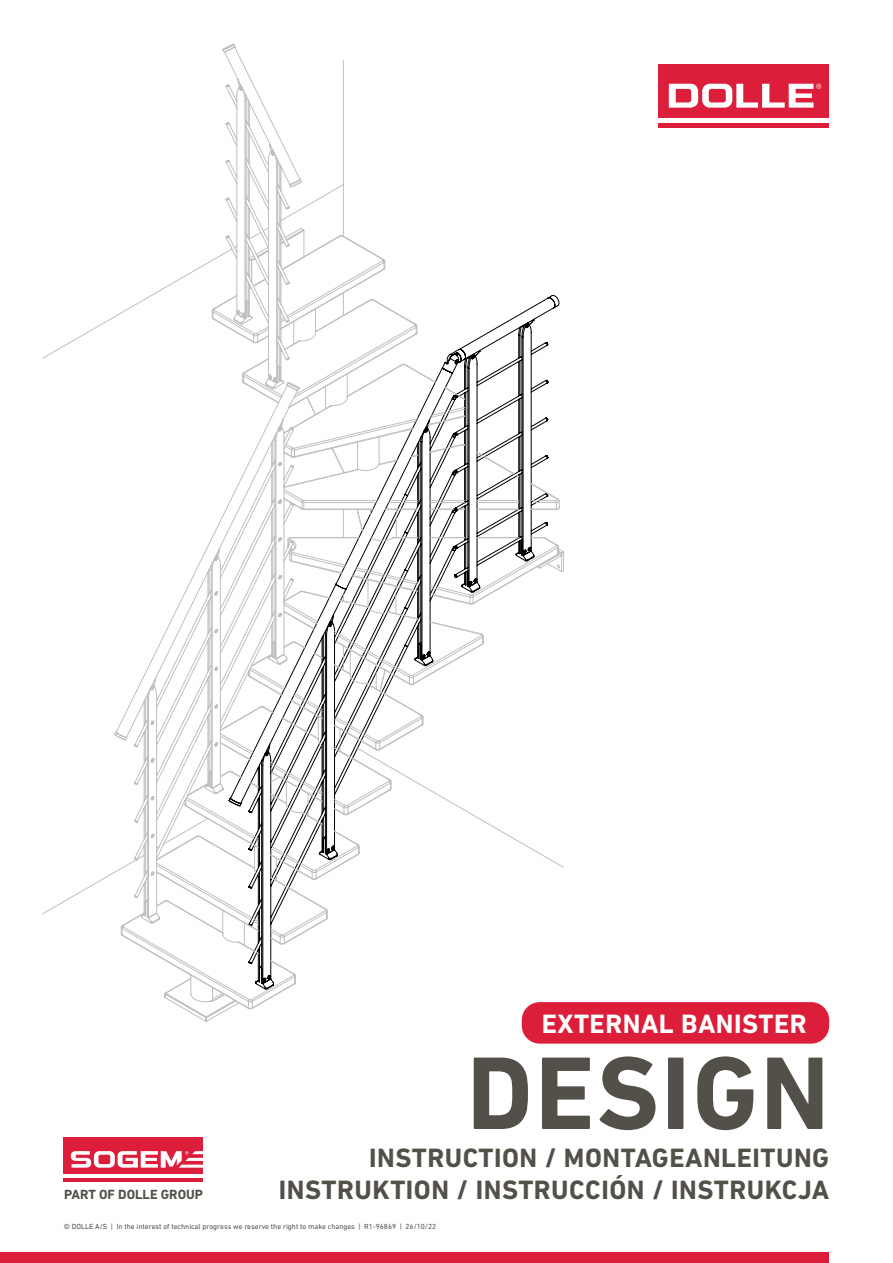
<style>
.page{position:relative;width:893px;height:1263px;background:#fff}
.page>*{position:absolute;margin:0;border:0;box-sizing:border-box;transform-origin:0 0}
.t1{font:700 105px "DIN Next LT Pro";letter-spacing:.02em;color:#53504a}
.t2{font:700 27px "DIN Next LT Pro";letter-spacing:.02em;color:#53504a}
.t3{font:700 27px "DIN Next LT Pro";letter-spacing:.02em;color:#fff}
.t4{font:700 13.5px "DIN Next LT Pro";color:#53504a}
.t5{font:7.5px "DIN Next LT Pro";color:#53504a}
</style>
<div class="page">
<div style="left:0;top:1252px;width:829px;height:11px;background:#dc1e3a"></div>
<svg style="left:42px;top:43px;width:522px;height:979px"></svg>
<div style="left:64px;top:1137px;width:139px;height:44px;background:#dc1e3a"></div>
<hr style="left:64px;top:1175px;width:139px;height:3px;background:#fff">
<svg style="left:71px;top:1151px;width:132px;height:17px"></svg>
<div style="left:659px;top:64px;width:170px;height:64px;background:#dc1e3a"></div>
<hr style="left:659px;top:118px;width:170px;height:4px;background:#fff">
<svg style="left:669px;top:84px;width:152px;height:24px"></svg>
<div style="left:522px;top:1002px;width:307px;height:41px;background:#dc1e3a;border-radius:18px"></div>
<p class="t3" style="left:542px;top:1008px;width:267px">EXTERNAL BANISTER</p>
<p class="t1" style="left:467px;top:1032px;width:364px">DESIGN</p>
<p class="t2" style="left:369px;top:1142px;width:461px">INSTRUCTION / MONTAGEANLEITUNG</p>
<p class="t2" style="left:279px;top:1174px;width:552px">INSTRUKTION / INSTRUCCIÓN / INSTRUKCJA</p>
<p class="t5" style="left:64px;top:1222px;width:374px">© DOLLE A/S | In the interest of technical progress we reserve the right to make changes | R1-96869 | 26/10/22</p>
<p class="t4" style="left:64px;top:1186px;width:140px">PART OF DOLLE GROUP</p>
</div>
